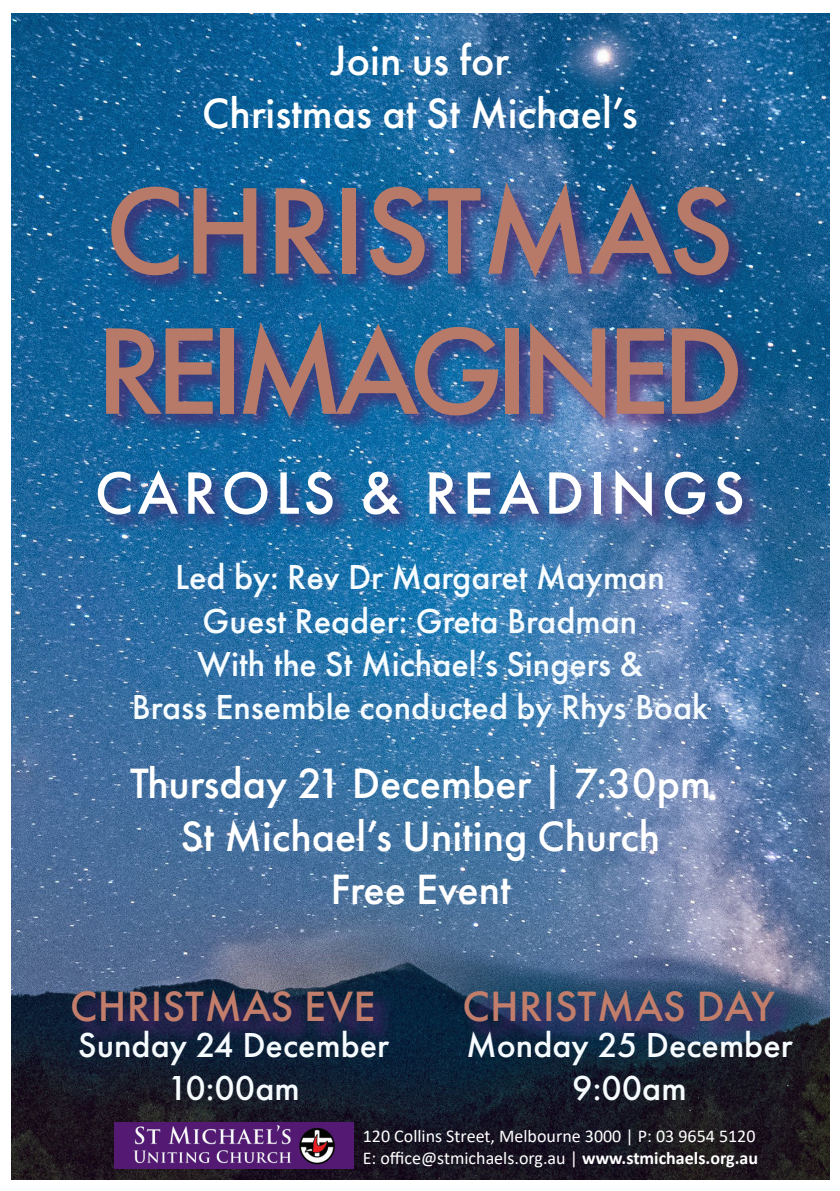
<style>
.page{position:relative;width:840px;height:1191px;background:#fff}
.page>*{position:absolute;margin:0;border:0;box-sizing:border-box;transform-origin:0 0}
.t1{font:500 128px "Futura PT";letter-spacing:-.07em;color:#b87a68}
.t2{font:500 128px "Futura PT";letter-spacing:-.01em;color:#b87a68}
.t3{font:500 62px "Futura PT";letter-spacing:.08em;color:#fff}
.t4{font:500 44px/52.8px "Futura PT";color:#fff;text-align:center}
.t5{font:500 44px "Futura PT";letter-spacing:.01em;color:#c37e6b}
.t6{font:500 36px/43.2px "Futura PT";color:#f6fbfe;text-align:center}
.t7{font:18px/21.6px "Calibri";color:#fff}
.s1{font-weight:700}
</style>
<div class="page">
<img style="left:12px;top:13px;width:816px;height:1166px">
<img style="left:115px;top:1122px;width:239px;height:47px">
<div style="left:107px;top:180px;width:641px;height:116px;background:#522770;opacity:.75"></div>
<div style="left:102px;top:320px;width:655px;height:118px;background:#522770;opacity:.75"></div>
<div style="left:94px;top:467px;width:667px;height:68px;background:#522770;opacity:.75"></div>
<div style="left:73px;top:990px;width:324px;height:56px;background:#522770;opacity:.75"></div>
<div style="left:464px;top:990px;width:334px;height:55px;background:#522770;opacity:.75"></div>
<p class="t4" style="left:202px;top:34px;width:436px">Join us for<br>Christmas at St Michael’s</p>
<p class="t2" style="left:105px;top:154px;width:630px">CHRISTMAS</p>
<p class="t1" style="left:96px;top:294px;width:649px">REIMAGINED</p>
<p class="t3" style="left:95px;top:456px;width:651px">CAROLS &amp; READINGS</p>
<p class="t6" style="left:132px;top:556px;width:577px">Led by: Rev Dr Margaret Mayman<br>Guest Reader: Greta Bradman<br>With the St Michael’s Singers &amp;<br>Brass Ensemble conducted by Rhys Boak</p>
<p class="t4" style="left:130px;top:757px;width:582px">Thursday 21 December | 7:30pm<br>St Michael’s Uniting Church<br>Free Event</p>
<p class="t5" style="left:70px;top:979px;width:307px">CHRISTMAS EVE</p>
<p class="t6" style="left:78px;top:1023px;width:312px">Sunday 24 December<br>10:00am</p>
<p class="t5" style="left:462px;top:979px;width:314px">CHRISTMAS DAY</p>
<p class="t6" style="left:466px;top:1023px;width:328px">Monday 25 December<br>9:00am</p>
<p class="t7" style="left:362px;top:1124px;width:396px">120 Collins Street, Melbourne 3000 | P: 03 9654 5120<br>E: office@stmichaels.org.au | <span class="s1">www.stmichaels.org.au</span></p>
</div>
